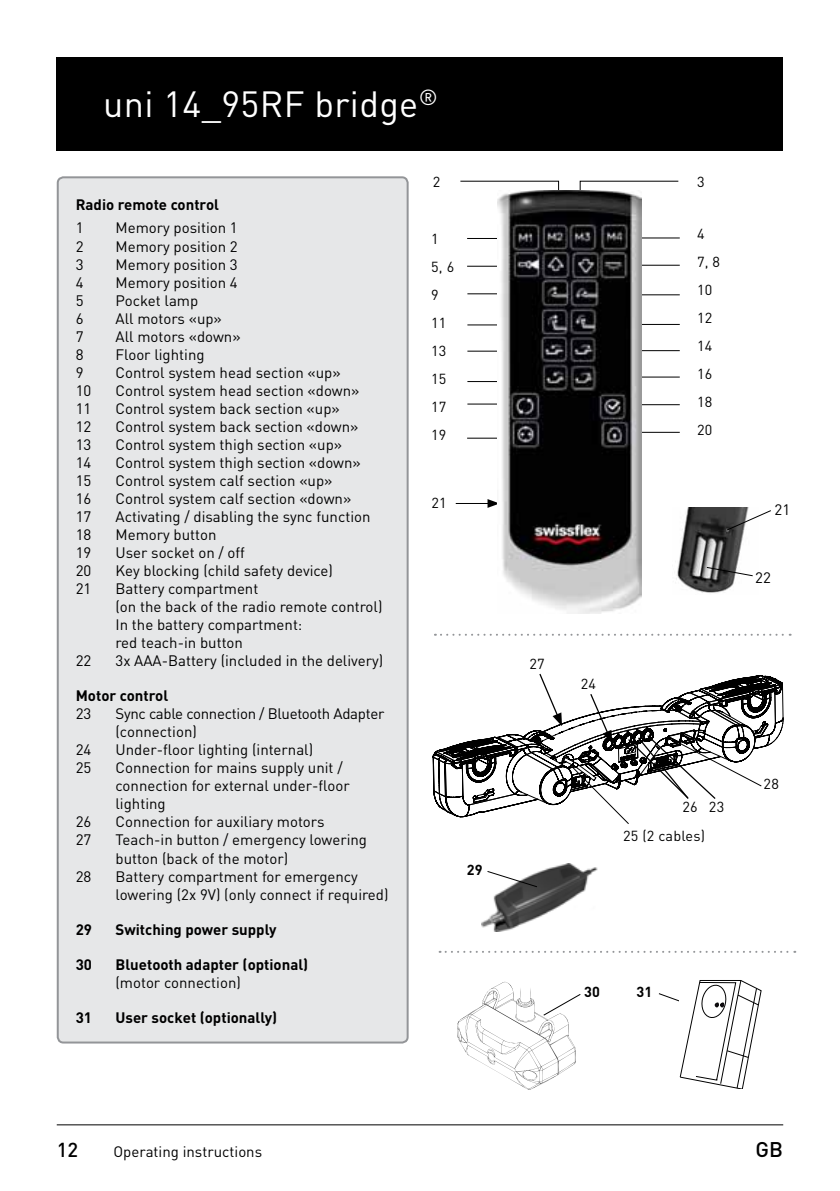
<style>
.page{position:relative;width:840px;height:1191px;background:#fff}
.page>*{position:absolute;margin:0;border:0;box-sizing:border-box;transform-origin:0 0}
.t1{font:36px "DIN";letter-spacing:.01em;color:#fff}
.t2{font:500 21px "DIN";color:#000}
.t3{font:500 20px "DIN";color:#000}
.t4{font:15px/18px "DIN";color:#000}
.t5{font:700 15px "DIN";color:#000}
.t6{font:15px/18px "DIN";letter-spacing:-.02em;color:#000}
.t7{font:14.4px/28px "DIN";letter-spacing:.015em;color:#000}
.t8{font:700 14.4px "DIN";color:#000}
</style>
<div class="page">
<hr style="left:57px;top:1124px;width:725px;height:1px;background:#000">
<div style="left:58px;top:177px;width:349px;height:865px;background:#e6e7e8;border-radius:6px"></div>
<div style="left:57px;top:176px;width:351px;height:867px;border:2px solid #939598;border-radius:6px"></div>
<img style="left:501px;top:190px;width:140px;height:423px">
<hr style="left:467px;top:238px;width:51px;height:1px;background:#000">
<hr style="left:467px;top:403px;width:47px;height:1px;background:#000">
<hr style="left:467px;top:438px;width:47px;height:1px;background:#000">
<hr style="left:467px;top:266px;width:47px;height:1px;background:#000">
<hr style="left:467px;top:293px;width:74px;height:1px;background:#000">
<hr style="left:467px;top:324px;width:74px;height:1px;background:#000">
<hr style="left:467px;top:351px;width:74px;height:1px;background:#000">
<hr style="left:467px;top:381px;width:69px;height:1px;background:#000">
<hr style="left:627px;top:237px;width:52px;height:1px;background:#000">
<hr style="left:627px;top:404px;width:52px;height:1px;background:#000">
<hr style="left:627px;top:432px;width:52px;height:1px;background:#000">
<hr style="left:627px;top:265px;width:52px;height:1px;background:#000">
<hr style="left:605px;top:294px;width:74px;height:1px;background:#000">
<hr style="left:605px;top:350px;width:74px;height:1px;background:#000">
<hr style="left:605px;top:376px;width:74px;height:1px;background:#000">
<svg style="left:460px;top:180px;width:99px;height:48px"></svg>
<svg style="left:579px;top:180px;width:100px;height:48px"></svg>
<hr style="left:605px;top:324px;width:74px;height:1px;background:#000">
<div style="left:57px;top:57px;width:725px;height:93px;background:#000"></div>
<hr style="left:455px;top:503px;width:35px;height:1px;background:#000">
<svg style="left:487px;top:499px;width:10px;height:9px"></svg>
<img style="left:676px;top:507px;width:73px;height:86px">
<svg style="left:724px;top:509px;width:47px;height:22px"></svg>
<svg style="left:705px;top:566px;width:48px;height:11px"></svg>
<svg style="left:434px;top:634px;width:356px;height:2px"></svg>
<svg style="left:439px;top:950px;width:355px;height:2px"></svg>
<svg style="left:457px;top:982px;width:123px;height:108px"></svg>
<svg style="left:432px;top:673px;width:351px;height:151px"></svg>
<img style="left:481px;top:863px;width:117px;height:69px">
<svg style="left:486px;top:870px;width:51px;height:17px"></svg>
<svg style="left:658px;top:980px;width:103px;height:108px"></svg>
<h1 class="t1" style="left:103px;top:82px;width:336px">uni 14_95RF bridge<sup>®</sup></h1>
<p class="t5" style="left:76px;top:195px;width:145px">Radio remote control</p>
<p class="t4" style="left:76px;top:219px;width:9px">1</p>
<p class="t4" style="left:115px;top:219px;width:124px">Memory position 1</p>
<p class="t4" style="left:76px;top:237px;width:9px">2</p>
<p class="t4" style="left:115px;top:237px;width:124px">Memory position 2</p>
<p class="t4" style="left:76px;top:255px;width:9px">3</p>
<p class="t4" style="left:115px;top:255px;width:124px">Memory position 3</p>
<p class="t4" style="left:76px;top:273px;width:9px">4</p>
<p class="t4" style="left:115px;top:273px;width:124px">Memory position 4</p>
<p class="t4" style="left:76px;top:291px;width:9px">5</p>
<p class="t4" style="left:115px;top:291px;width:84px">Pocket lamp</p>
<p class="t4" style="left:76px;top:309px;width:9px">6</p>
<p class="t4" style="left:115px;top:309px;width:108px">All motors «up»</p>
<p class="t4" style="left:76px;top:327px;width:9px">7</p>
<p class="t4" style="left:115px;top:327px;width:127px">All motors «down»</p>
<p class="t4" style="left:76px;top:345px;width:9px">8</p>
<p class="t4" style="left:115px;top:345px;width:90px">Floor lighting</p>
<p class="t4" style="left:76px;top:363px;width:9px">9</p>
<p class="t4" style="left:115px;top:363px;width:227px">Control system head section «up»</p>
<p class="t4" style="left:76px;top:381px;width:17px">10</p>
<p class="t4" style="left:115px;top:381px;width:245px">Control system head section «down»</p>
<p class="t4" style="left:76px;top:399px;width:17px">11</p>
<p class="t4" style="left:115px;top:399px;width:226px">Control system back section «up»</p>
<p class="t4" style="left:76px;top:417px;width:17px">12</p>
<p class="t4" style="left:115px;top:417px;width:244px">Control system back section «down»</p>
<p class="t4" style="left:76px;top:435px;width:17px">13</p>
<p class="t4" style="left:115px;top:435px;width:228px">Control system thigh section «up»</p>
<p class="t4" style="left:76px;top:453px;width:17px">14</p>
<p class="t4" style="left:115px;top:453px;width:247px">Control system thigh section «down»</p>
<p class="t4" style="left:76px;top:471px;width:17px">15</p>
<p class="t4" style="left:115px;top:471px;width:218px">Control system calf section «up»</p>
<p class="t4" style="left:76px;top:489px;width:17px">16</p>
<p class="t4" style="left:115px;top:489px;width:237px">Control system calf section «down»</p>
<p class="t4" style="left:76px;top:507px;width:17px">17</p>
<p class="t4" style="left:115px;top:507px;width:256px">Activating / disabling the sync function</p>
<p class="t4" style="left:76px;top:525px;width:17px">18</p>
<p class="t4" style="left:115px;top:525px;width:102px">Memory button</p>
<p class="t4" style="left:76px;top:543px;width:17px">19</p>
<p class="t4" style="left:115px;top:543px;width:131px">User socket on / off</p>
<p class="t4" style="left:76px;top:561px;width:17px">20</p>
<p class="t4" style="left:115px;top:561px;width:219px">Key blocking (child safety device)</p>
<p class="t4" style="left:76px;top:579px;width:17px">21</p>
<p class="t4" style="left:115px;top:579px;width:268px">Battery compartment<br>(on the back of the radio remote control)<br>In the battery compartment:<br>red teach-in button</p>
<p class="t4" style="left:76px;top:651px;width:17px">22</p>
<p class="t4" style="left:115px;top:651px;width:269px">3x AAA-Battery (included in the delivery)</p>
<p class="t5" style="left:76px;top:686px;width:94px">Motor control</p>
<p class="t4" style="left:76px;top:704px;width:17px">23</p>
<p class="t6" style="left:115px;top:704px;width:270px">Sync cable connection / Bluetooth Adapter (connection)</p>
<p class="t4" style="left:76px;top:740px;width:17px">24</p>
<p class="t4" style="left:115px;top:740px;width:199px">Under-floor lighting (internal)</p>
<p class="t4" style="left:76px;top:758px;width:17px">25</p>
<p class="t4" style="left:115px;top:758px;width:235px">Connection for mains supply unit / connection for external under-floor lighting</p>
<p class="t4" style="left:76px;top:812px;width:17px">26</p>
<p class="t4" style="left:115px;top:812px;width:210px">Connection for auxiliary motors</p>
<p class="t4" style="left:76px;top:830px;width:17px">27</p>
<p class="t4" style="left:115px;top:830px;width:253px">Teach-in button / emergency lowering button (back of the motor)</p>
<p class="t4" style="left:76px;top:867px;width:17px">28</p>
<p class="t4" style="left:115px;top:867px;width:274px">Battery compartment for emergency lowering (2x 9V) (only connect if required)</p>
<p class="t5" style="left:76px;top:919px;width:18px">29</p>
<p class="t5" style="left:115px;top:919px;width:162px">Switching power supply</p>
<p class="t5" style="left:76px;top:954px;width:18px">30</p>
<p class="t5" style="left:115px;top:954px;width:194px">Bluetooth adapter (optional)</p>
<p class="t4" style="left:115px;top:973px;width:127px">(motor connection)</p>
<p class="t5" style="left:76px;top:1007px;width:18px">31</p>
<p class="t5" style="left:115px;top:1007px;width:163px">User socket (optionally)</p>
<p class="t7" style="left:432px;top:167px;width:9px">2</p>
<p class="t7" style="left:696px;top:168px;width:9px">3</p>
<p class="t7" style="left:431px;top:224px;width:25px">1<br>5, 6<br>9<br>11<br>13<br>15<br>17<br>19</p>
<p class="t7" style="left:696px;top:219px;width:25px">4<br>7, 8<br>10<br>12<br>14<br>16<br>18<br>20</p>
<p class="t7" style="left:431px;top:488px;width:17px">21</p>
<p class="t7" style="left:529px;top:649px;width:17px">27</p>
<p class="t7" style="left:580px;top:669px;width:17px">24</p>
<p class="t4" style="left:774px;top:500px;width:17px">21</p>
<p class="t4" style="left:754px;top:568px;width:17px">22</p>
<p class="t8" style="left:466px;top:861px;width:17px">29</p>
<p class="t7" style="left:682px;top:792px;width:43px">26 23</p>
<p class="t7" style="left:622px;top:822px;width:83px">25 (2 cables)</p>
<p class="t7" style="left:763px;top:770px;width:17px">28</p>
<p class="t8" style="left:584px;top:982px;width:17px">30</p>
<p class="t8" style="left:636px;top:982px;width:17px">31</p>
<h3 class="t3" style="left:57px;top:1137px;width:23px">12</h3>
<p class="t4" style="left:113px;top:1142px;width:150px">Operating instructions</p>
<h2 class="t2" style="left:755px;top:1135px;width:29px">GB</h2>
</div>
